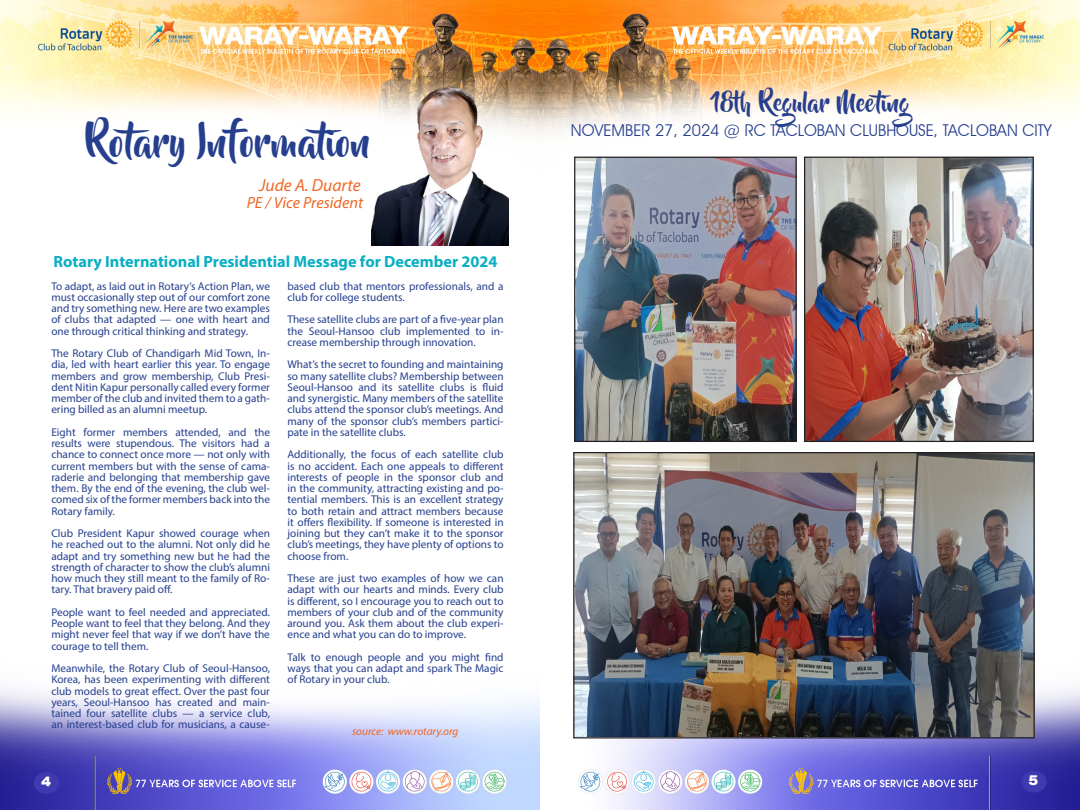
<style>
.page{position:relative;width:1080px;height:810px;background:#fff}
.page>*{position:absolute;margin:0;border:0;box-sizing:border-box;transform-origin:0 0}
.t1{font:38.62px "Beyond The Mountains";color:#253f8e}
.t2{font:23.75px "Beyond The Mountains";color:#253f8e}
.t3{font:italic 17.5px "Myriad Pro";color:#ee6725}
.t4{font:700 16.25px "Myriad Pro";color:#0aafc3}
.t5{font:16.25px "Avant Garde IT Cby BT";color:#253f8e}
.t6{font:italic 16.25px "Myriad Pro";color:#ee6725}
.t7{font:13.75px "Agent Ext DB Bold";color:#fff}
.t8{font:11.25px/11.2px "Myriad Pro";color:#253f8e;text-align:justify}
.t9{font:italic 11.25px "Myriad Pro";color:#ee6725}
.s1{font-family:"Minion Pro";font-size:15px}
</style>
<div class="page">
<img style="left:0;top:0;width:1080px;height:810px">
<div style="left:34px;top:772px;width:25px;height:22px;background:#3f3aaf;border-radius:50%"></div>
<div style="left:1021px;top:771px;width:26px;height:22px;background:#3f3aaf;border-radius:50%"></div>
<img style="left:371px;top:80px;width:138px;height:166px">
<img style="left:576px;top:159px;width:219px;height:281px">
<div style="left:574px;top:157px;width:223px;height:285px;border:1px solid #231f20"></div>
<img style="left:806px;top:159px;width:226px;height:281px">
<div style="left:804px;top:157px;width:230px;height:285px;border:1px solid #231f20"></div>
<img style="left:575px;top:454px;width:458px;height:282px">
<div style="left:573px;top:452px;width:462px;height:286px;border:1px solid #231f20"></div>
<p class="t1" style="left:86px;top:121px;width:287px">Rotary Information</p>
<p class="t6" style="left:247px;top:192px;width:118px">PE / Vice President</p>
<p class="t3" style="left:259px;top:175px;width:103px">Jude A. Duarte</p>
<p class="t4" style="left:53px;top:251px;width:446px">Rotary International Presidential Message for December 2024</p>
<p class="t8" style="left:288px;top:280px;width:218px">based club that mentors professionals, and a club for college students.</p>
<p class="t8" style="left:288px;top:314px;width:218px">These satellite clubs are part of a five-year plan the Seoul-Hansoo club implemented to in&shy;crease membership through innovation.</p>
<p class="t8" style="left:288px;top:359px;width:218px">What’s the secret to founding and maintaining so many satellite clubs? Membership between Seoul-Hansoo and its satellite clubs is fluid and synergistic. Many members of the satellite clubs attend the sponsor club’s meetings. And many of the sponsor club’s members partici&shy;pate in the satellite clubs.</p>
<p class="t8" style="left:288px;top:449px;width:218px">Additionally, the focus of each satellite club is no accident. Each one appeals to different interests of people in the sponsor club and in the community, attracting existing and po&shy;tential members. This is an excellent strategy to both retain and attract members because it offers flexibility. If someone is interested in joining but they can’t make it to the sponsor club’s meetings, they have plenty of options to choose from.</p>
<p class="t8" style="left:288px;top:573px;width:218px">These are just two examples of how we can adapt with our hearts and minds. Every club is different, so I encourage you to reach out to members of your club and of the community around you. Ask them about the club experi&shy;ence and what you can do to improve.</p>
<p class="t8" style="left:288px;top:651px;width:218px">Talk to enough people and you might find ways that you can adapt and spark The Magic of Rotary in your club.</p>
<p class="t8" style="left:51px;top:280px;width:220px">To adapt, as laid out in Rotary’s Action Plan, we must occasionally step out of our comfort zone and try something new. Here are two examples of clubs that adapted — one with heart and one through critical thinking and strategy.</p>
<p class="t8" style="left:51px;top:348px;width:220px">The Rotary Club of Chandigarh Mid Town, In&shy;dia, led with heart earlier this year. To engage members and grow membership, Club Presi&shy;dent Nitin Kapur personally called every former member of the club and invited them to a gath&shy;ering billed as an alumni meetup.</p>
<p class="t8" style="left:51px;top:426px;width:220px">Eight former members attended, and the results were stupendous. The visitors had a chance to connect once more — not only with current members but with the sense of cama&shy;raderie and belonging that membership gave them. By the end of the evening, the club wel&shy;comed six of the former members back into the Rotary family.</p>
<p class="t8" style="left:51px;top:528px;width:220px">Club President Kapur showed courage when he reached out to the alumni. Not only did he adapt and try something new but he had the strength of character to show the club’s alumni how much they still meant to the family of Ro&shy;tary. That bravery paid off.</p>
<p class="t8" style="left:51px;top:606px;width:220px">People want to feel needed and appreciated.<br>People want to feel that they belong. And they might never feel that way if we don’t have the courage to tell them.</p>
<p class="t8" style="left:51px;top:663px;width:220px">Meanwhile, the Rotary Club of Seoul-Hansoo, Korea, has been experimenting with different club models to great effect. Over the past four years, Seoul-Hansoo has created and main&shy;tained four satellite clubs — a service club, an interest-based club for musicians, a cause-</p>
<p class="t9" style="left:352px;top:724px;width:108px">source: www.rotary.org</p>
<p class="t2" style="left:710px;top:90px;width:201px">18th Regular Meeting</p>
<p class="t5" style="left:571px;top:121px;width:482px">NOVEMBER 27, 2024 @ RC TACLOBAN CLUBHOUSE, TACLOBAN CITY</p>
<p class="t7" style="left:41px;top:773px;width:11px">4<span class="s1">6</span></p>
<p class="t7" style="left:1029px;top:772px;width:11px">5<span class="s1">7</span></p>
</div>
